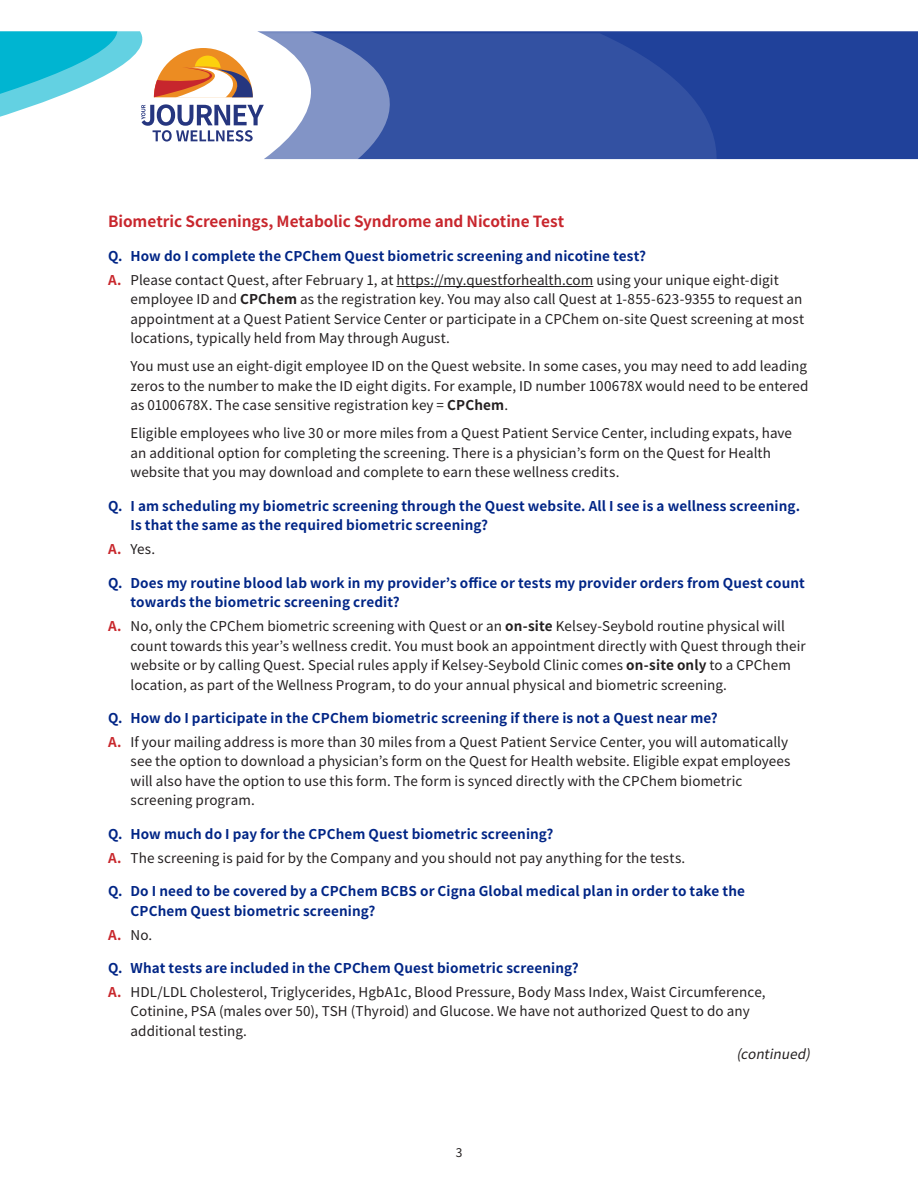
<style>
.page{position:relative;width:918px;height:1188px;background:#fff}
.page>*{position:absolute;margin:0;border:0;box-sizing:border-box;transform-origin:0 0}
.hd2{font:700 15.3px "Noto Sans JP";letter-spacing:-.005em;color:#c8262d}
.answers_post_question{font:13.5px/19.5px "Noto Sans JP";letter-spacing:.005em;color:#231f20}
.question{font:700 13.5px/19.5px "Noto Sans JP";letter-spacing:.01em;color:#002586}
.answers{font:13.5px/19.5px "Noto Sans JP";letter-spacing:.005em;color:#231f20}
.body{font:italic 13.5px "Noto Sans JP";color:#231f20}
.t1{font:12px "Noto Sans JP";color:#231f20}
.s1{font-weight:700;color:#c8272c}
.s2{font-weight:700}
</style>
<div class="page">
<div style="left:391px;top:31px;width:527px;height:128px;background:#20419a"></div>
<svg style="left:391px;top:33px;width:327px;height:254px"></svg>
<svg style="left:264px;top:31px;width:127px;height:129px;fill:#8294c6"></svg>
<svg style="left:0;top:31px;width:264px;height:111px"></svg>
<hr style="left:396px;top:286px;width:197px;height:1px;background:#231f20">
<p class="hd2" style="left:108px;top:213px;width:458px">Biometric Screenings, Metabolic Syndrome and Nicotine Test</p>
<p class="question" style="left:108px;top:246px;width:540px">Q. How do I complete the CPChem Quest biometric screening and nicotine test?</p>
<p class="answers_post_question" style="left:130px;top:270px;width:675px;text-indent:-22px"><span class="s1">A.</span> Please contact Quest, after February 1, at https://my.questforhealth.com using your unique eight-digit employee ID and <span class="s2">CPChem</span> as the registration key. You may also call Quest at 1-855-623-9355 to request an appointment at a Quest Patient Service Center or participate in a CPChem on-site Quest screening at most locations, typically held from May through August.</p>
<p class="answers" style="left:130px;top:357px;width:680px">You must use an eight-digit employee ID on the Quest website. In some cases, you may need to add leading zeros to the number to make the ID eight digits. For example, ID number 100678X would need to be entered as 0100678X. The case sensitive registration key = <span class="s2">CPChem</span>.</p>
<p class="answers" style="left:130px;top:424px;width:663px">Eligible employees who live 30 or more miles from a Quest Patient Service Center, including expats, have an additional option for completing the screening. There is a physician’s form on the Quest for Health website that you may download and complete to earn these wellness credits.</p>
<p class="question" style="left:130px;top:496px;width:671px;text-indent:-22px">Q. I am scheduling my biometric screening through the Quest website. All I see is a wellness screening.<br>Is that the same as the required biometric screening?</p>
<p class="answers_post_question" style="left:108px;top:540px;width:49px"><span class="s1">A.</span> Yes.</p>
<p class="question" style="left:130px;top:573px;width:676px;text-indent:-22px">Q. Does my routine blood lab work in my provider’s office or tests my provider orders from Quest count towards the biometric screening credit?</p>
<p class="answers_post_question" style="left:130px;top:617px;width:677px;text-indent:-22px"><span class="s1">A.</span> No, only the CPChem biometric screening with Quest or an <span class="s2">on-site</span> Kelsey-Seybold routine physical will count towards this year’s wellness credit. You must book an appointment directly with Quest through their website or by calling Quest. Special rules apply if Kelsey-Seybold Clinic comes <span class="s2">on-site only</span> to a CPChem location, as part of the Wellness Program, to do your annual physical and biometric screening.</p>
<p class="question" style="left:108px;top:709px;width:611px">Q. How do I participate in the CPChem biometric screening if there is not a Quest near me?</p>
<p class="answers_post_question" style="left:130px;top:733px;width:662px;text-indent:-22px"><span class="s1">A.</span> If your mailing address is more than 30 miles from a Quest Patient Service Center, you will automatically see the option to download a physician’s form on the Quest for Health website. Eligible expat employees will also have the option to use this form. The form is synced directly with the CPChem biometric screening program.</p>
<p class="question" style="left:108px;top:825px;width:447px">Q. How much do I pay for the CPChem Quest biometric screening?</p>
<p class="answers_post_question" style="left:108px;top:848px;width:579px"><span class="s1">A.</span> The screening is paid for by the Company and you should not pay anything for the tests.</p>
<p class="question" style="left:130px;top:882px;width:616px;text-indent:-22px">Q. Do I need to be covered by a CPChem BCBS or Cigna Global medical plan in order to take the<br>CPChem Quest biometric screening?</p>
<p class="answers_post_question" style="left:108px;top:925px;width:46px"><span class="s1">A.</span> No.</p>
<p class="question" style="left:108px;top:959px;width:472px">Q. What tests are included in the CPChem Quest biometric screening?</p>
<p class="answers_post_question" style="left:130px;top:983px;width:637px;text-indent:-22px"><span class="s1">A.</span> HDL/LDL Cholesterol, Triglycerides, HgbA1c, Blood Pressure, Body Mass Index, Waist Circumference,<br>Cotinine, PSA (males over 50), TSH (Thyroid) and Glucose. We have not authorized Quest to do any additional testing.</p>
<p class="body" style="left:736px;top:1046px;width:82px">(continued)</p>
<p class="t1" style="left:456px;top:1146px;width:8px">3</p>
</div>
